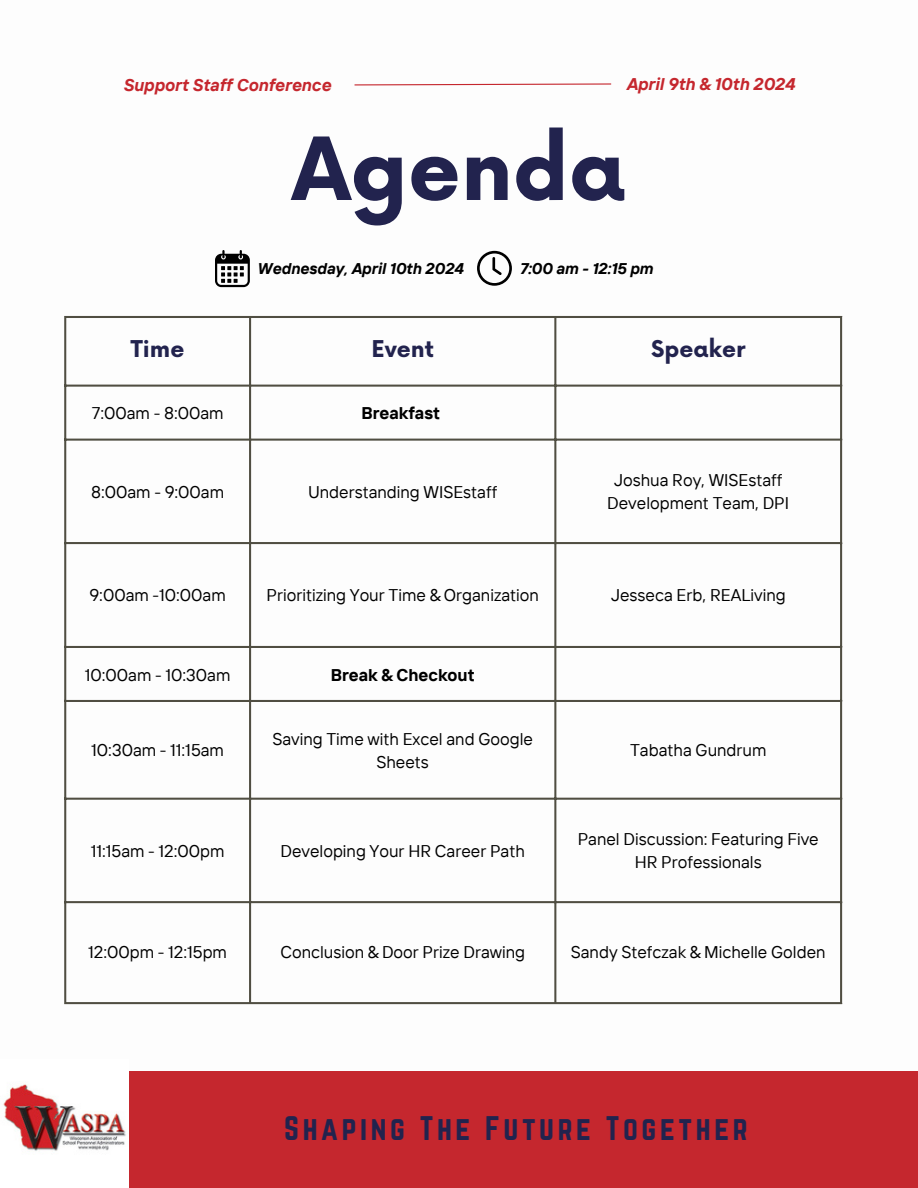
<style>
.page{position:relative;width:918px;height:1188px;background:#fff}
.page>*{position:absolute;margin:0;border:0;box-sizing:border-box;transform-origin:0 0}
.t1{font:700 84.6px "Now";color:#22234e}
.t2{font:29.85px "Norwester";letter-spacing:.12em;color:#22234e}
.t3{font:700 22.5px "Now";color:#22234e}
.t4{font:16.95px/23.7px "TT Interphases";color:#000;text-align:center}
.t5{font:italic 700 16.95px "TT Interphases";color:#c5272e}
.t6{font:700 16.95px "TT Interphases";color:#000}
.t7{font:italic 700 15.45px "TT Interphases";color:#000}
</style>
<div class="page">
<svg style="left:354px;top:83px;width:258px;height:3px"></svg>
<svg style="left:251px;top:387px;width:303px;height:259px"></svg>
<hr style="left:64px;top:318px;width:2px;height:684px;background:#504e42">
<hr style="left:249px;top:318px;width:2px;height:684px;background:#504e42">
<hr style="left:554px;top:318px;width:2px;height:684px;background:#504e42">
<hr style="left:840px;top:318px;width:2px;height:684px;background:#504e42">
<hr style="left:64px;top:316px;width:778px;height:2px;background:#504e42">
<hr style="left:64px;top:385px;width:778px;height:2px;background:#504e42">
<hr style="left:64px;top:439px;width:778px;height:2px;background:#504e42">
<hr style="left:64px;top:542px;width:778px;height:2px;background:#504e42">
<hr style="left:64px;top:646px;width:778px;height:2px;background:#504e42">
<hr style="left:64px;top:700px;width:778px;height:2px;background:#504e42">
<hr style="left:64px;top:798px;width:778px;height:2px;background:#504e42">
<hr style="left:64px;top:901px;width:778px;height:2px;background:#504e42">
<hr style="left:64px;top:1002px;width:778px;height:2px;background:#504e42">
<div style="left:0;top:1071px;width:918px;height:117px;background:#c5272e"></div>
<svg style="left:215px;top:250px;width:35px;height:37px"></svg>
<svg style="left:477px;top:251px;width:35px;height:35px"></svg>
<img style="left:0;top:1071px;width:128px;height:117px">
<p class="t5" style="left:123px;top:74px;width:209px">Support Staff Conference</p>
<p class="t5" style="left:626px;top:73px;width:170px">April 9th &amp; 10th 2024</p>
<p class="t1" style="left:292px;top:124px;width:335px">Agenda</p>
<p class="t7" style="left:257px;top:259px;width:208px">Wednesday, April 10th 2024</p>
<p class="t7" style="left:519px;top:259px;width:135px">7:00 am - 12:15 pm</p>
<h1 class="t3" style="left:131px;top:337px;width:55px">Time</h1>
<p class="t3" style="left:372px;top:337px;width:64px">Event</p>
<p class="t3" style="left:651px;top:337px;width:96px">Speaker</p>
<p class="t4" style="left:92px;top:401px;width:133px">7:00am - 8:00am</p>
<p class="t6" style="left:361px;top:402px;width:80px">Breakfast</p>
<p class="t4" style="left:91px;top:480px;width:135px">8:00am - 9:00am</p>
<p class="t4" style="left:308px;top:480px;width:191px">Understanding WISEstaff</p>
<p class="t4" style="left:607px;top:467px;width:183px">Joshua Roy, WISEstaff<br>Development Team, DPI</p>
<p class="t4" style="left:89px;top:583px;width:138px">9:00am -10:00am</p>
<p class="t4" style="left:267px;top:583px;width:274px">Prioritizing Your Time &amp; Organization</p>
<p class="t4" style="left:611px;top:583px;width:176px">Jesseca Erb, REALiving</p>
<p class="t4" style="left:85px;top:662px;width:147px">10:00am - 10:30am</p>
<p class="t6" style="left:331px;top:664px;width:145px">Break &amp; Checkout</p>
<p class="t4" style="left:91px;top:738px;width:134px">10:30am - 11:15am</p>
<p class="t4" style="left:272px;top:727px;width:262px">Saving Time with Excel and Google<br>Sheets</p>
<p class="t4" style="left:630px;top:738px;width:138px">Tabatha Gundrum</p>
<p class="t4" style="left:91px;top:839px;width:135px">11:15am - 12:00pm</p>
<p class="t4" style="left:281px;top:839px;width:246px">Developing Your HR Career Path</p>
<p class="t4" style="left:578px;top:827px;width:242px">Panel Discussion: Featuring Five<br>HR Professionals</p>
<p class="t4" style="left:88px;top:940px;width:140px">12:00pm - 12:15pm</p>
<p class="t4" style="left:280px;top:940px;width:246px">Conclusion &amp; Door Prize Drawing</p>
<p class="t4" style="left:571px;top:940px;width:256px">Sandy Stefczak &amp; Michelle Golden</p>
<p class="t2" style="left:284px;top:1110px;width:465px">Shaping The Future Together</p>
</div>
